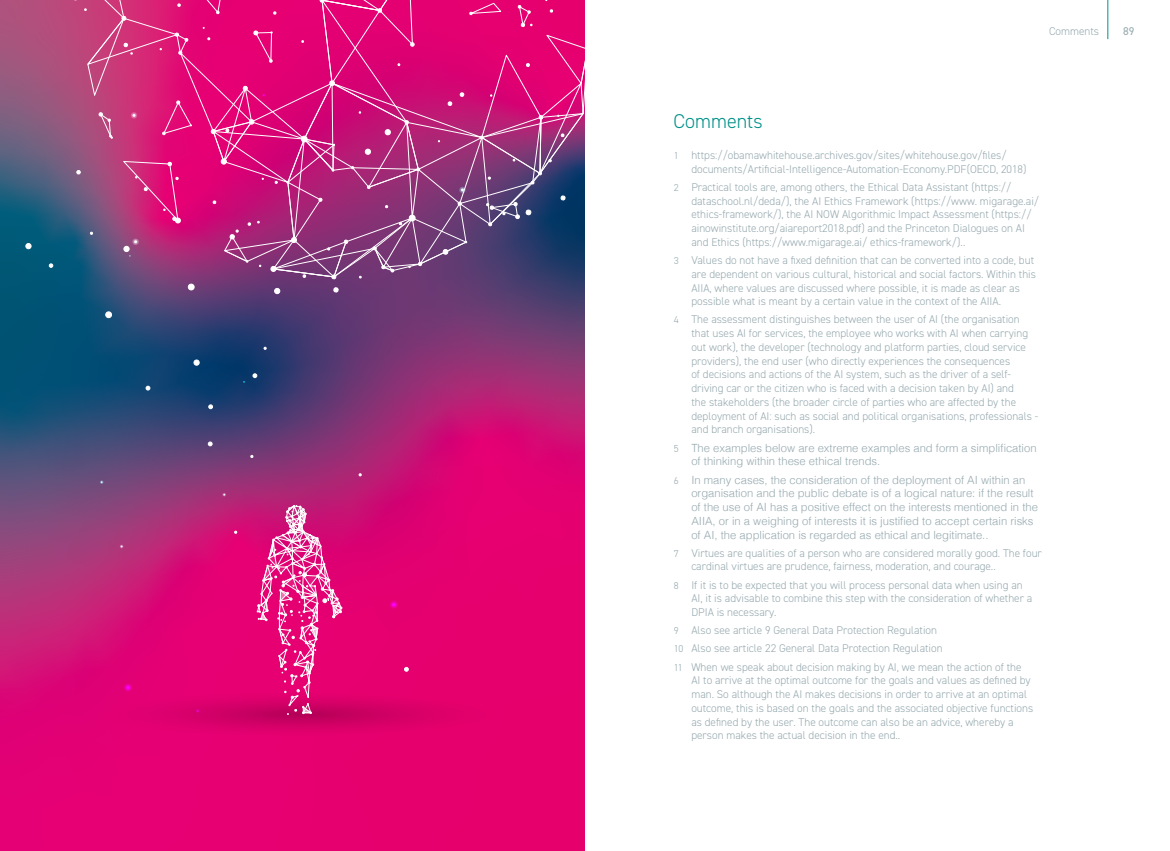
<style>
.page{position:relative;width:1170px;height:851px;background:#fff}
.page>*{position:absolute;margin:0;border:0;box-sizing:border-box;transform-origin:0 0}
.ECP___Paragraph_Head{font:300 20px "DIN2014";color:#00918a}
.Footnote{font:300 11.25px/13.8px "DIN2014";color:#96a9af}
.Footnote-2{font:300 11.25px/13.8px "Helvetica";color:#96a9af}
.t1{font:11.25px "DIN2014";color:#96a9af}
.s1{font-size:10px}
.s2{font-family:"Helvetica"}
.s3{font-family:"DIN2014";font-size:10px}
</style>
<div class="page">
<svg style="left:0;top:0;width:585px;height:850px;background:#972573"></svg>
<svg style="left:100px;top:480px;width:3px;height:4px"></svg>
<svg style="left:222px;top:493px;width:4px;height:3px"></svg>
<div style="left:106px;top:311px;width:6px;height:7px;border:1px solid #fff;border-radius:50%"></div>
<svg style="left:49px;top:264px;width:4px;height:3px"></svg>
<svg style="left:26px;top:243px;width:5px;height:6px"></svg>
<svg style="left:194px;top:360px;width:5px;height:5px"></svg>
<svg style="left:146px;top:386px;width:4px;height:4px"></svg>
<svg style="left:208px;top:404px;width:5px;height:5px"></svg>
<svg style="left:253px;top:373px;width:4px;height:5px"></svg>
<svg style="left:208px;top:442px;width:4px;height:4px"></svg>
<svg style="left:77px;top:504px;width:448px;height:231px;background:#dc0e75"></svg>
<svg style="left:72px;top:0;width:513px;height:294px;background:#af2b7b"></svg>
<hr style="left:1107px;top:0;width:1px;height:39px;background:#00918a">
<p class="Footnote" style="left:1048px;top:24px;width:52px">Comments</p>
<p class="t1" style="left:1122px;top:24px;width:13px">89</p>
<p class="ECP___Paragraph_Head" style="left:673px;top:108px;width:90px">Comments</p>
<p class="Footnote" style="left:691px;top:148px;width:336px;text-indent:-18px"><span class="s1">1</span> https://obamawhitehouse.archives.gov/sites/whitehouse.gov/files/ documents/Artificial-Intelligence-Automation-Economy.PDF(OECD, 2018)</p>
<p class="Footnote" style="left:691px;top:180px;width:349px;text-indent:-18px"><span class="s1">2</span> Practical tools are, among others, the Ethical Data Assistant (https:// dataschool.nl/deda/), the AI Ethics Framework (https://www. migarage.ai/ ethics-framework/), the AI NOW Algorithmic Impact Assessment (https:// ainowinstitute.org/aiareport2018.pdf) and the Princeton Dialogues on AI and Ethics (https://www.migarage.ai/ ethics-framework/).<span class="s2">.</span></p>
<p class="Footnote" style="left:691px;top:253px;width:346px;text-indent:-18px"><span class="s1">3</span> Values do not have a fixed definition that can be converted into a code, but are dependent on various cultural, historical and social factors. Within this AIIA, where values are discussed where possible, it is made as clear as possible what is meant by a certain value in the context of the AIIA.</p>
<p class="Footnote" style="left:691px;top:312px;width:348px;text-indent:-18px"><span class="s1">4</span> The assessment distinguishes between the user of AI (the organisation that uses AI for services, the employee who works with AI when carrying out work), the developer (technology and platform parties, cloud service providers), the end user (who directly experiences the consequences<br>of decisions and actions of the AI system, such as the driver of a self&shy;driving car or the citizen who is faced with a decision taken by AI) and<br>the stakeholders (the broader circle of parties who are affected by the deployment of AI: such as social and political organisations, professionals - and branch organisations).</p>
<p class="Footnote-2" style="left:691px;top:440px;width:347px;text-indent:-18px"><span class="s3">5</span> The examples below are extreme examples and form a simplification of thinking within these ethical trends.</p>
<p class="Footnote-2" style="left:691px;top:472px;width:348px;text-indent:-18px"><span class="s3">6</span> In many cases, the consideration of the deployment of AI within an organisation and the public debate is of a logical nature: if the result of the use of AI has a positive effect on the interests mentioned in the AIIA, or in a weighing of interests it is justified to accept certain risks of AI, the application is regarded as ethical and legitimate..</p>
<p class="Footnote" style="left:691px;top:546px;width:352px;text-indent:-18px"><span class="s1">7</span> Virtues are qualities of a person who are considered morally good. The four cardinal virtues are prudence, fairness, moderation, and courage..</p>
<p class="Footnote" style="left:691px;top:577px;width:342px;text-indent:-18px"><span class="s1">8</span> If it is to be expected that you will process personal data when using an<br>AI, it is advisable to combine this step with the consideration of whether a<br>DPIA is necessary.</p>
<p class="Footnote" style="left:673px;top:623px;width:265px"><span class="s1">9</span> Also see article 9 General Data Protection Regulation</p>
<p class="Footnote" style="left:673px;top:641px;width:270px"><span class="s1">10</span> Also see article 22 General Data Protection Regulation</p>
<p class="Footnote" style="left:691px;top:659px;width:343px;text-indent:-18px"><span class="s1">11</span> When we speak about decision making by AI, we mean the action of the AI to arrive at the optimal outcome for the goals and values as defined by man. So although the AI makes decisions in order to arrive at an optimal outcome, this is based on the goals and the associated objective functions as defined by the user. The outcome can also be an advice, whereby a person makes the actual decision in the end..</p>
</div>
